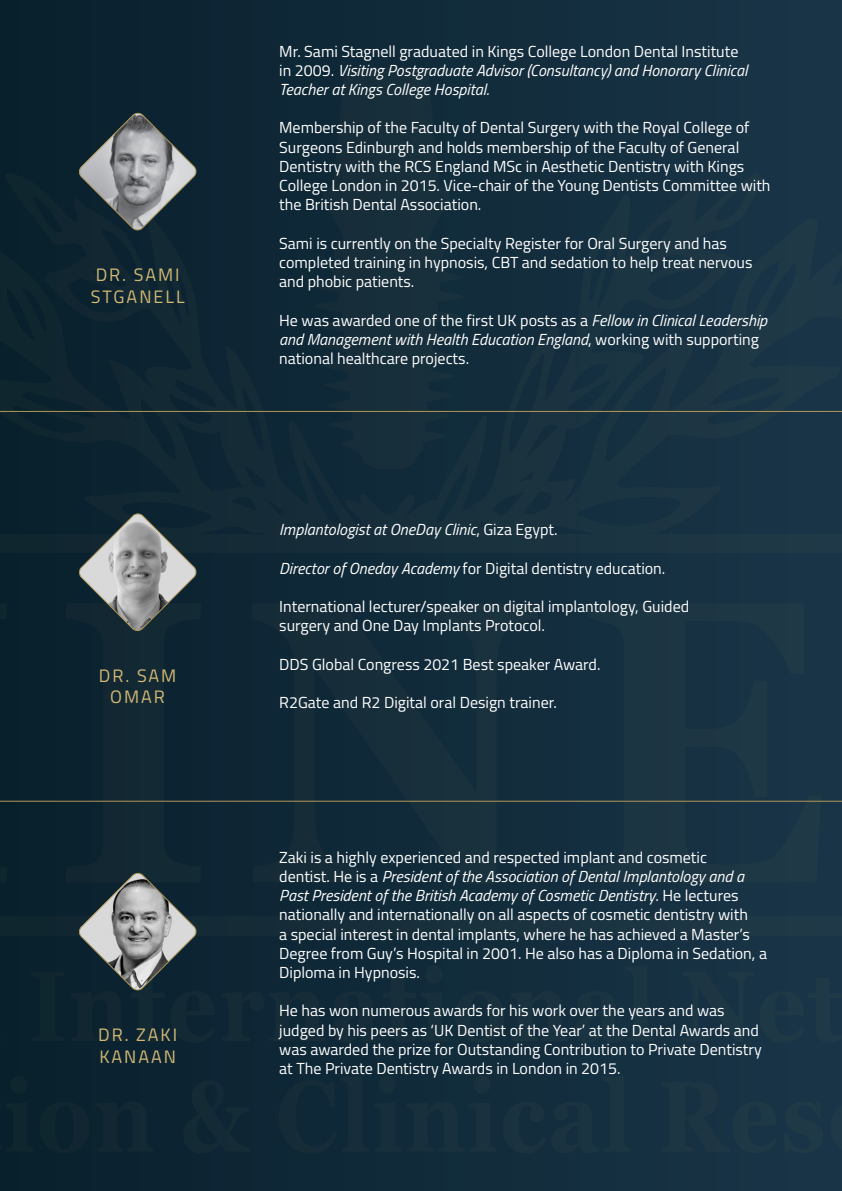
<style>
.page{position:relative;width:842px;height:1191px;background:#fff}
.page>*{position:absolute;margin:0;border:0;box-sizing:border-box;transform-origin:0 0}
.Paragraph_Style_2{font:18px "Titillium Web";letter-spacing:.11em;color:#d3b974}
.t1{font:16px/19.2px "Titillium";color:#fff}
.t2{font:italic 16px/19.2px "Titillium Web";color:#fff}
.s1{font-family:"Titillium";font-style:normal}
.s2{font-family:"Titillium Web";font-style:italic}
</style>
<div class="page">
<div style="left:0;top:0;width:842px;height:1191px;background:linear-gradient(to right,#09202c,#193547)"></div>
<div style="left:0;top:603px;width:7px;height:279px;background:#08202c"></div>
<div style="left:325px;top:603px;width:213px;height:281px;background:#142d3b"></div>
<div style="left:588px;top:603px;width:233px;height:279px;background:#193443"></div>
<div style="left:0;top:917px;width:842px;height:19px;background:#1b3240"></div>
<div style="left:314px;top:68px;width:150px;height:105px;background:#172e3a"></div>
<div style="left:0;top:205px;width:842px;height:325px;background:#193446"></div>
<svg style="left:5px;top:173px;width:757px;height:361px;background:#173140"></svg>
<svg style="left:5px;top:176px;width:743px;height:351px;background:#132b39"></svg>
<div style="left:0;top:534px;width:842px;height:19px;background:#1b3240"></div>
<svg style="left:0;top:991px;width:1px;height:50px"></svg>
<div style="left:332px;top:965px;width:117px;height:77px;background:#112a3a"></div>
<div style="left:455px;top:991px;width:49px;height:51px;background:#18303d"></div>
<div style="left:511px;top:991px;width:57px;height:50px;background:#1b323f"></div>
<div style="left:575px;top:965px;width:79px;height:77px;background:#153040"></div>
<div style="left:682px;top:971px;width:160px;height:71px;background:#193445"></div>
<div style="left:0;top:1075px;width:34px;height:78px;background:#09202d"></div>
<div style="left:40px;top:1101px;width:49px;height:52px;background:#10262f"></div>
<div style="left:96px;top:1101px;width:57px;height:50px;background:#122732"></div>
<div style="left:183px;top:1080px;width:68px;height:73px;background:#0e2634"></div>
<div style="left:279px;top:1075px;width:217px;height:78px;background:#112c3a"></div>
<div style="left:503px;top:1075px;width:127px;height:78px;background:#142f3f"></div>
<div style="left:661px;top:1082px;width:117px;height:71px;background:#183344"></div>
<div style="left:784px;top:1101px;width:39px;height:52px;background:#1f3847"></div>
<svg style="left:831px;top:1101px;width:11px;height:52px"></svg>
<svg style="left:78px;top:112px;width:120px;height:119px;background:#5b666c"></svg>
<svg style="left:31px;top:512px;width:294px;height:530px;background:#1e333e"></svg>
<hr style="left:0;top:411px;width:842px;height:1px;background:#b19756">
<hr style="left:0;top:800px;width:842px;height:1px;background:#b19756">
<p class="Paragraph_Style_2" style="left:96px;top:262px;width:85px">DR. SAMI</p>
<p class="Paragraph_Style_2" style="left:91px;top:283px;width:95px">STGANELL</p>
<p class="Paragraph_Style_2" style="left:99px;top:662px;width:79px">DR. SAM</p>
<p class="Paragraph_Style_2" style="left:110px;top:684px;width:56px">OMAR</p>
<p class="Paragraph_Style_2" style="left:98px;top:1021px;width:81px">DR. ZAKI</p>
<p class="Paragraph_Style_2" style="left:99px;top:1043px;width:78px">KANAAN</p>
<p class="t2" style="left:279px;top:41px;width:470px"><span class="s1">Mr. Sami Stagnell graduated in Kings College London Dental Institute in 2009.</span> Visiting Postgraduate Advisor (Consultancy) and Honorary Clinical<br>Teacher at Kings College Hospital.</p>
<p class="t1" style="left:279px;top:117px;width:493px">Membership of the Faculty of Dental Surgery with the Royal College of Surgeons Edinburgh and holds membership of the Faculty of General Dentistry with the RCS England MSc in Aesthetic Dentistry with Kings College London in 2015. Vice-chair of the Young Dentists Committee with the British Dental Association.</p>
<p class="t1" style="left:279px;top:233px;width:475px">Sami is currently on the Specialty Register for Oral Surgery and has completed training in hypnosis, CBT and sedation to help treat nervous and phobic patients.</p>
<p class="t1" style="left:279px;top:309px;width:489px">He was awarded one of the first UK posts as a <span class="s2">Fellow in Clinical Leadership and Management with Health Education England</span>, working with supporting national healthcare projects.</p>
<p class="t2" style="left:279px;top:519px;width:280px">Implantologist at OneDay Clinic<span class="s1">, Giza Egypt.</span></p>
<p class="t1" style="left:279px;top:557px;width:388px"><span class="s2">Director of Oneday Academy</span> for Digital dentistry education.</p>
<p class="t1" style="left:279px;top:596px;width:411px">International lecturer/speaker on digital implantology, Guided surgery and One Day Implants Protocol.</p>
<p class="t1" style="left:279px;top:653px;width:323px">DDS Global Congress 2021 Best speaker Award.</p>
<p class="t1" style="left:279px;top:692px;width:279px">R2Gate and R2 Digital oral Design trainer.</p>
<p class="t1" style="left:279px;top:847px;width:489px">Zaki is a highly experienced and respected implant and cosmetic<br>dentist. He is a <span class="s2">President of the Association of Dental Implantology and a Past President of the British Academy of Cosmetic Dentistry</span>. He lectures nationally and internationally on all aspects of cosmetic dentistry with<br>a special interest in dental implants, where he has achieved a Master’s Degree from Guy’s Hospital in 2001. He also has a Diploma in Sedation, a Diploma in Hypnosis.</p>
<p class="t1" style="left:279px;top:1000px;width:484px">He has won numerous awards for his work over the years and was judged by his peers as ‘UK Dentist of the Year’ at the Dental Awards and was awarded the prize for Outstanding Contribution to Private Dentistry at The Private Dentistry Awards in London in 2015.</p>
</div>
